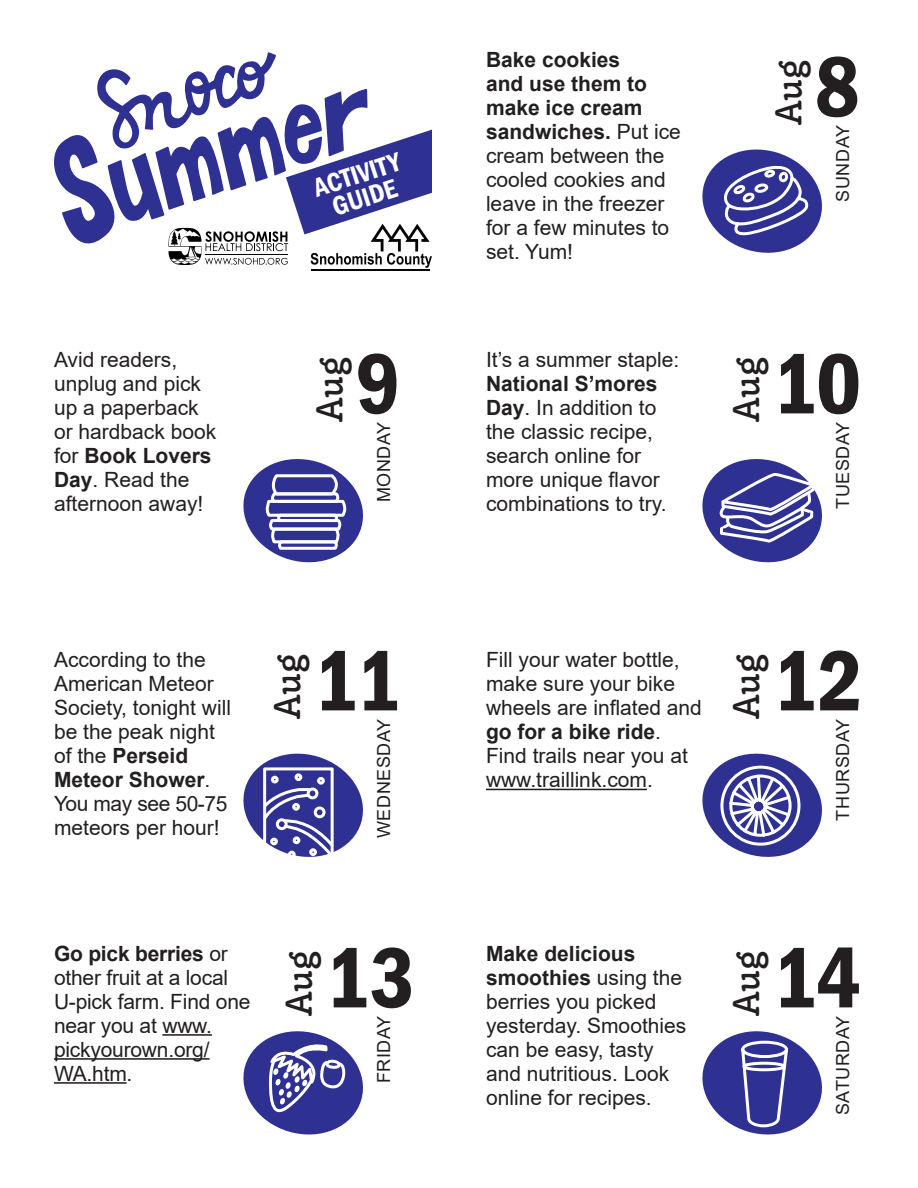
<style>
.page{position:relative;width:918px;height:1188px;background:#fff}
.page>*{position:absolute;margin:0;border:0;box-sizing:border-box;transform-origin:0 0}
.t1{font:600 condensed 88.5px "Franklin Gothic";letter-spacing:-.015em;color:#231f20}
.t2{font:500 36px "Liebe Ruth";letter-spacing:-.005em;color:#231f20}
.t3{font:600 condensed 27px "Franklin Gothic";color:#fff}
.t4{font:21px/24px "Arial";color:#231f20}
.t5{font:18px "Arial";letter-spacing:.035em;color:#231f20}
.s1{font-weight:700}
</style>
<div class="page">
<hr style="left:311px;top:269px;width:119px;height:1px;background:#040503">
<hr style="left:486px;top:789px;width:161px;height:1px;background:#231f20">
<hr style="left:162px;top:1034px;width:50px;height:2px;background:#231f20">
<hr style="left:54px;top:1058px;width:156px;height:2px;background:#231f20">
<hr style="left:54px;top:1082px;width:73px;height:2px;background:#231f20">
<svg style="left:54px;top:52px;width:314px;height:192px"></svg>
<svg style="left:168px;top:130px;width:264px;height:138px"></svg>
<svg style="left:702px;top:149px;width:120px;height:104px"></svg>
<svg style="left:243px;top:459px;width:120px;height:104px"></svg>
<svg style="left:702px;top:459px;width:120px;height:104px"></svg>
<svg style="left:243px;top:753px;width:120px;height:104px"></svg>
<div style="left:263px;top:767px;width:71px;height:99px;border:3px solid #fff"></div>
<svg style="left:702px;top:753px;width:120px;height:104px"></svg>
<svg style="left:243px;top:1031px;width:120px;height:104px"></svg>
<svg style="left:702px;top:1031px;width:120px;height:104px"></svg>
<p class="t3" style="left:309px;top:171px;width:92px;rotate:-18deg">ACTIVITY</p>
<p class="t3" style="left:327px;top:191px;width:68px;rotate:-18deg">GUIDE</p>
<p class="t4" style="left:486px;top:48px;width:196px"><span class="s1">Bake cookies<br>and use them to make ice cream sandwiches.</span> Put ice cream between the cooled cookies and leave in the freezer for a few minutes to set. Yum!</p>
<p class="t1" style="left:815px;top:28px;width:47px">8</p>
<p class="t2" style="left:768px;top:125px;width:67px;rotate:-90deg">Aug</p>
<p class="t5" style="left:830px;top:202px;width:78px;rotate:-90deg">SUNDAY</p>
<p class="t4" style="left:54px;top:347px;width:164px">Avid readers, unplug and pick up a paperback or hardback book for <span class="s1">Book Lovers<br>Day</span>. Read the afternoon away!</p>
<p class="t4" style="left:486px;top:347px;width:195px">It’s a summer staple:<br><span class="s1">National S’mores<br>Day</span>. In addition to the classic recipe, search online for more unique flavor combinations to try.</p>
<p class="t1" style="left:356px;top:325px;width:47px">9</p>
<p class="t1" style="left:772px;top:325px;width:91px">10</p>
<p class="t2" style="left:309px;top:422px;width:67px;rotate:-90deg">Aug</p>
<p class="t2" style="left:726px;top:422px;width:67px;rotate:-90deg">Aug</p>
<p class="t5" style="left:371px;top:502px;width:82px;rotate:-90deg">MONDAY</p>
<p class="t5" style="left:830px;top:509px;width:89px;rotate:-90deg">TUESDAY</p>
<p class="t1" style="left:313px;top:622px;width:89px">11</p>
<p class="t1" style="left:772px;top:622px;width:92px">12</p>
<p class="t4" style="left:54px;top:648px;width:179px">According to the<br>American Meteor<br>Society, tonight will be the peak night of the <span class="s1">Perseid<br>Meteor Shower</span>.<br>You may see 50-75 meteors per hour!</p>
<p class="t4" style="left:486px;top:648px;width:217px">Fill your water bottle, make sure your bike wheels are inflated and <span class="s1">go for a bike ride</span>.<br>Find trails near you at www.traillink.com.</p>
<p class="t2" style="left:267px;top:719px;width:67px;rotate:-90deg">Aug</p>
<p class="t2" style="left:726px;top:719px;width:67px;rotate:-90deg">Aug</p>
<p class="t5" style="left:371px;top:838px;width:121px;rotate:-90deg">WEDNESDAY</p>
<p class="t5" style="left:830px;top:821px;width:104px;rotate:-90deg">THURSDAY</p>
<p class="t4" style="left:54px;top:941px;width:198px"><span class="s1">Go pick berries</span> or other fruit at a local<br>U-pick farm. Find one near you at www. pickyourown.org/<br>WA.htm.</p>
<p class="t4" style="left:486px;top:941px;width:202px"><span class="s1">Make delicious smoothies</span> using the berries you picked yesterday. Smoothies can be easy, tasty and nutritious. Look online for recipes.</p>
<p class="t1" style="left:325px;top:919px;width:92px">13</p>
<p class="t1" style="left:772px;top:919px;width:90px">14</p>
<p class="t2" style="left:278px;top:1016px;width:67px;rotate:-90deg">Aug</p>
<p class="t2" style="left:726px;top:1016px;width:67px;rotate:-90deg">Aug</p>
<p class="t5" style="left:371px;top:1083px;width:69px;rotate:-90deg">FRIDAY</p>
<p class="t5" style="left:830px;top:1115px;width:101px;rotate:-90deg">SATURDAY</p>
</div>
